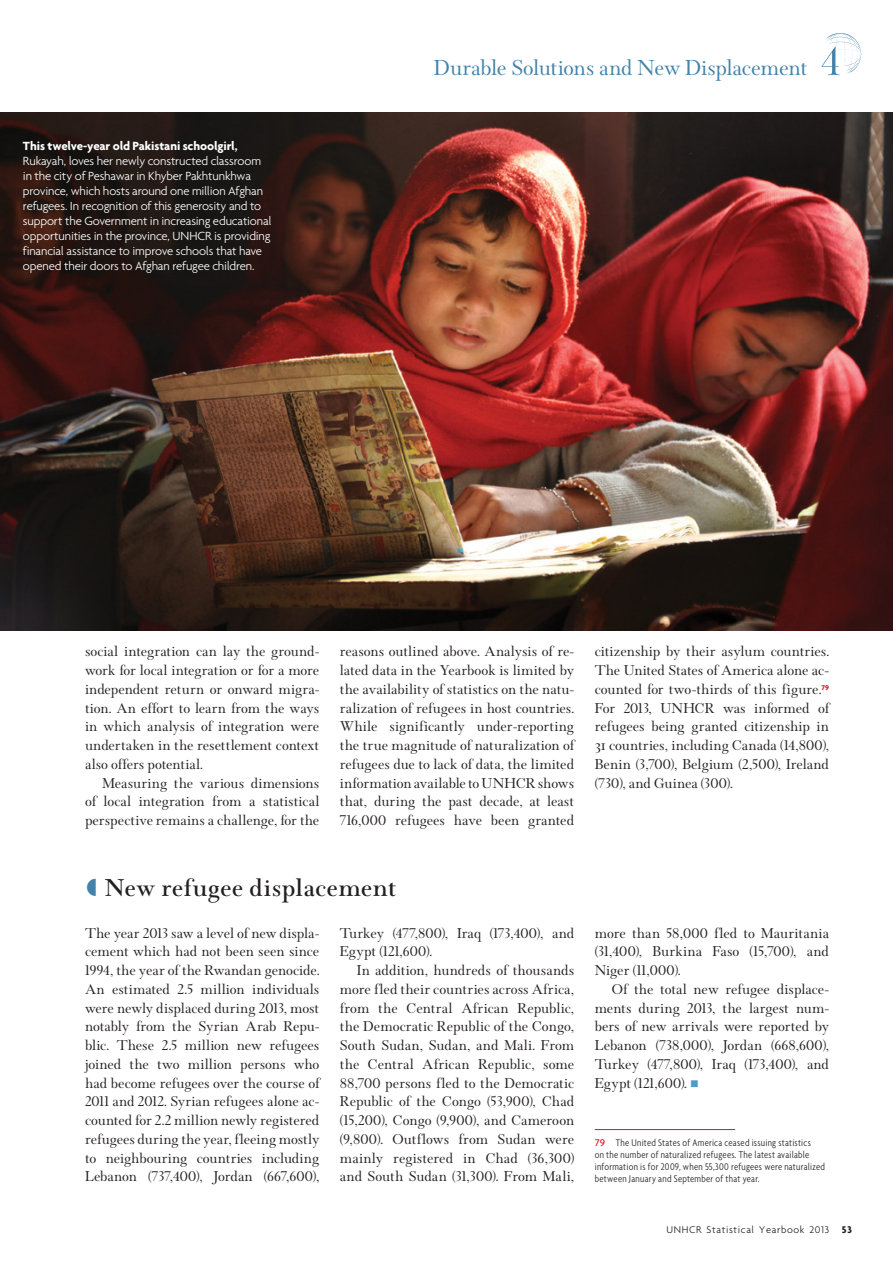
<style>
.page{position:relative;width:893px;height:1263px;background:#fff}
.page>*{position:absolute;margin:0;border:0;box-sizing:border-box;transform-origin:0 0}
.t1{font:600 27px "Wessex";letter-spacing:.015em;color:#231f20}
.t2{font:24px "Wessex";letter-spacing:-.015em;color:#4282ab}
.SYB___MAIN_TEXT___bo{font:15.75px/18.8px "Wessex";letter-spacing:-.005em;color:#231f20;text-align:justify}
.SYB___MAIN_TEXT___1s{font:15.75px/18.8px "Wessex";letter-spacing:-.005em;color:#231f20;text-align:justify}
.SYB___caption{font:300 12.75px/15px "Agenda";letter-spacing:-.015em;color:#fff}
.SYB___MAIN_TEXT___Fo{font:300 condensed 10.5px/12px "Agenda";letter-spacing:.025em;color:#231f20}
.t3{font:300 10.5px "Agenda";letter-spacing:.06em;color:#231f20}
.s1{font-weight:700}
.s2{font-family:"Wessex Roman Small Caps"}
.s3{color:#4e9bca}
.s4{font-weight:500;font-stretch:normal;color:#d7171f}
</style>
<div class="page">
<img style="left:0;top:113px;width:893px;height:517px">
<hr style="left:595px;top:1129px;width:140px;height:1px;background:#d7171f">
<svg style="left:821px;top:33px;width:41px;height:42px"></svg>
<p class="SYB___caption" style="left:23px;top:138px;width:250px"><span class="s1">This twelve-year old Pakistani schoolgirl, </span>Rukayah, loves her newly constructed classroom in the city of Peshawar in Khyber Pakhtunkhwa province, which hosts around one million Afghan refugees. In recognition of this generosity and to support the Government in increasing educational opportunities in the province, UNHCR is providing financial assistance to improve schools that have opened their doors to Afghan refugee children.</p>
<h2 class="t2" style="left:434px;top:55px;width:375px">Durable Solutions and New Displacement</h2>
<p class="SYB___MAIN_TEXT___bo" style="left:85px;top:642px;width:236px">social integration can lay the ground&shy;work for local integration or for a more independent return or onward migra&shy;tion. An effort to learn from the ways in which analysis of integration were undertaken in the resettlement context also offers potential.</p>
<p class="SYB___MAIN_TEXT___bo" style="left:85px;top:774px;width:236px;text-indent:17px">Measuring the various dimensions of local integration from a statistical perspective remains a challenge, for the</p>
<p class="SYB___MAIN_TEXT___bo" style="left:340px;top:642px;width:236px">reasons outlined above. Analysis of re&shy;lated data in the Yearbook is limited by the availability of statistics on the natu&shy;ralization of refugees in host countries.<br>While significantly under-reporting the true magnitude of naturalization of refugees due to lack of data, the limited information available to UNHCR shows that, during the past decade, at least <span class="s2">716,000</span> refugees have been granted</p>
<p class="SYB___MAIN_TEXT___bo" style="left:595px;top:642px;width:236px">citizenship by their asylum countries.<br>The United States of America alone ac&shy;counted for two-thirds of this figure.<sup>79<br></sup>For <span class="s2">2013</span>, UNHCR was informed of refugees being granted citizenship in 31 countries, including Canada (<span class="s2">14,800</span>), Benin (<span class="s2">3,700</span>), Belgium (<span class="s2">2,500</span>), Ireland (<span class="s2">730</span>), and Guinea (<span class="s2">300</span>).</p>
<p class="t1" style="left:105px;top:873px;width:294px">New refugee displacement</p>
<p class="SYB___MAIN_TEXT___1s" style="left:85px;top:924px;width:236px">The year <span class="s2">2013</span> saw a level of new displa&shy;cement which had not been seen since <span class="s2">1994</span>, the year of the Rwandan genocide.<br>An estimated <span class="s2">2.5</span> million individuals were newly displaced during <span class="s2">2013</span>, most notably from the Syrian Arab Repu&shy;blic. These <span class="s2">2.5</span> million new refugees joined the two million persons who had become refugees over the course of <span class="s2">2011</span> and <span class="s2">2012</span>. Syrian refugees alone ac&shy;counted for <span class="s2">2.2</span> million newly registered refugees during the year, fleeing mostly to neighbouring countries including Lebanon (<span class="s2">737,400</span>), Jordan (<span class="s2">667,600</span>),</p>
<p class="SYB___MAIN_TEXT___1s" style="left:340px;top:924px;width:236px">Turkey (<span class="s2">477,800</span>), Iraq (<span class="s2">173,400</span>), and<br>Egypt (<span class="s2">121,600</span>).</p>
<p class="SYB___MAIN_TEXT___bo" style="left:340px;top:961px;width:236px;text-indent:17px">In addition, hundreds of thousands more fled their countries across Africa, from the Central African Republic, the Democratic Republic of the Congo, South Sudan, Sudan, and Mali. From the Central African Republic, some <span class="s2">88,700</span> persons fled to the Democratic Republic of the Congo (<span class="s2">53,900</span>), Chad (<span class="s2">15,200</span>), Congo (<span class="s2">9,900</span>), and Cameroon (<span class="s2">9,800</span>). Outflows from Sudan were mainly registered in Chad (<span class="s2">36,300</span>) and South Sudan (<span class="s2">31,300</span>). From Mali,</p>
<p class="SYB___MAIN_TEXT___bo" style="left:595px;top:924px;width:236px">more than <span class="s2">58,000</span> fled to Mauritania (<span class="s2">31,400</span>), Burkina Faso (<span class="s2">15,700</span>), and Niger (<span class="s2">11,000</span>).</p>
<p class="SYB___MAIN_TEXT___bo" style="left:595px;top:980px;width:236px;text-indent:17px">Of the total new refugee displace&shy;ments during <span class="s2">2013</span>, the largest num&shy;bers of new arrivals were reported by Lebanon (<span class="s2">738,000</span>), Jordan (<span class="s2">668,600</span>), Turkey (<span class="s2">477,800</span>), Iraq (<span class="s2">173,400</span>), and Egypt (<span class="s2">121,600</span>). <span class="s3">■</span></p>
<p class="SYB___MAIN_TEXT___Fo" style="left:595px;top:1137px;width:232px"><span class="s4">79</span> The United States of America ceased issuing statistics<br>on the number of naturalized refugees. The latest available information is for 2009, when 55,300 refugees were naturalized between January and September of that year.</p>
<p class="t3" style="left:667px;top:1224px;width:187px">UNHCR Statistical Yearbook 2013 <span class="s1">53</span></p>
</div>
